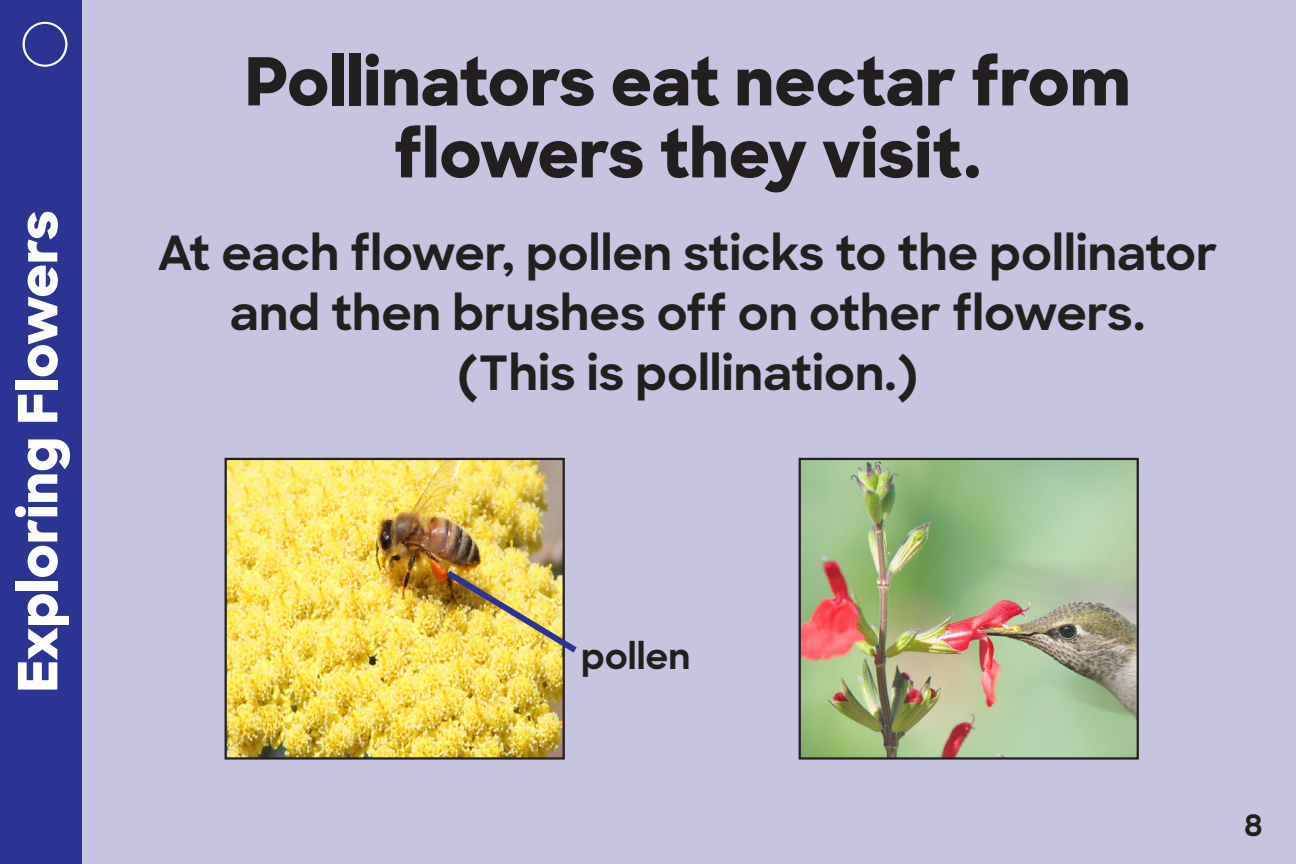
<style>
.page{position:relative;width:1296px;height:864px;background:#c6c4e1}
.page>*{position:absolute;margin:0;border:0;box-sizing:border-box;transform-origin:0 0}
.t1{font:800 66px/72px "Sharp Sans";color:#231f20;text-align:center}
.t2{font:300 60px "Sharp Sans";color:#fff}
.t3{font:800 54px "Sharp Sans";color:#fff}
.t4{font:700 48px/60px "Sharp Sans";color:#231f20;text-align:center}
.t5{font:700 36px "Sharp Sans";color:#231f20}
.t6{font:700 30px "Sharp Sans";color:#231f20}
</style>
<div class="page">
<div style="left:0;top:0;width:82px;height:864px;background:#2b3393"></div>
<img style="left:802px;top:461px;width:334px;height:296px">
<div style="left:799px;top:458px;width:340px;height:302px;border:2px solid #231f20"></div>
<img style="left:228px;top:461px;width:334px;height:296px">
<div style="left:225px;top:458px;width:340px;height:302px;border:2px solid #231f20"></div>
<img style="left:440px;top:565px;width:137px;height:93px">
<p class="t2" style="left:17px;top:0;width:58px">○</p>
<p class="t3" style="left:-3px;top:692px;width:484px;rotate:-90deg">Exploring Flowers</p>
<p class="t1" style="left:245px;top:43px;width:887px">Pollinators eat nectar from flowers they visit.</p>
<p class="t4" style="left:158px;top:220px;width:1061px">At each flower, pollen sticks to the pollinator and then brushes off on other flowers.<br>(This is pollination.)</p>
<p class="t5" style="left:581px;top:630px;width:111px">pollen</p>
<p class="t6" style="left:1244px;top:803px;width:20px">8</p>
</div>
